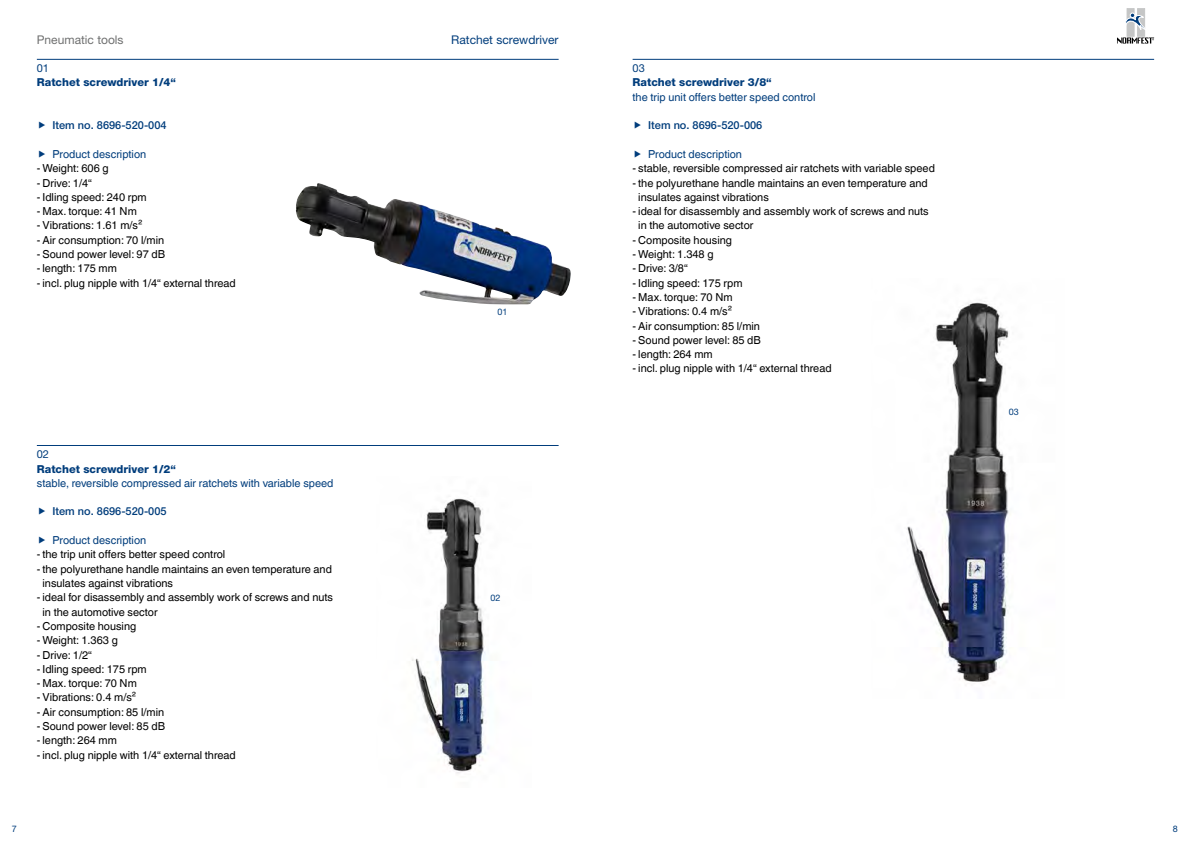
<style>
.page{position:relative;width:1191px;height:842px;background:#fff}
.page>*{position:absolute;margin:0;border:0;box-sizing:border-box;transform-origin:0 0}
.t1{font:12px "Helvetica Neue LT Pro";color:#003d7c}
.t2{font:12px "Helvetica Neue LT Pro";color:#6f7070}
.t3{font:11px/14.3px "Helvetica World";color:#000}
.t4{font:11px "Helvetica World";color:#003d7c}
.t5{font:800 11px "Helvetica Neue LT Pro";color:#003d7c}
.t6{font:500 11px "Helvetica Neue LT Pro";color:#003d7c}
.t7{font:11px "Helvetica Neue LT Pro";color:#003d7c}
.t8{font:9px "Helvetica Neue LT Pro";color:#003d7c}
</style>
<div class="page">
<div style="left:1127px;top:9px;width:7px;height:27px;background:#c5c6c6"></div>
<div style="left:1137px;top:9px;width:7px;height:27px;background:#c5c6c6"></div>
<svg style="left:1117px;top:38px;width:37px;height:6px"></svg>
<svg style="left:1125px;top:13px;width:20px;height:19px"></svg>
<img style="left:907px;top:301px;width:102px;height:381px">
<img style="left:412px;top:498px;width:77px;height:276px">
<img style="left:296px;top:183px;width:275px;height:121px">
<hr style="left:37px;top:59px;width:521px;height:1px;background:#003d7c">
<hr style="left:632px;top:59px;width:522px;height:1px;background:#003d7c">
<hr style="left:37px;top:445px;width:521px;height:1px;background:#003d7c">
<p class="t2" style="left:37px;top:32px;width:88px">Pneumatic tools</p>
<p class="t1" style="left:451px;top:32px;width:109px">Ratchet screwdriver</p>
<p class="t7" style="left:37px;top:62px;width:14px">01</p>
<p class="t5" style="left:37px;top:76px;width:141px">Ratchet screwdriver 1/4“</p>
<p class="t6" style="left:52px;top:119px;width:116px">Item no. 8696-520-004</p>
<p class="t4" style="left:52px;top:148px;width:95px">Product description</p>
<p class="t3" style="left:37px;top:161px;width:73px">- Weight: 606 g</p>
<p class="t3" style="left:37px;top:176px;width:57px">- Drive: 1/4“</p>
<p class="t3" style="left:37px;top:190px;width:111px">- Idling speed: 240 rpm</p>
<p class="t3" style="left:37px;top:204px;width:101px">- Max. torque: 41 Nm</p>
<p class="t3" style="left:37px;top:218px;width:107px">- Vibrations: 1.61 m/s²</p>
<p class="t3" style="left:37px;top:233px;width:129px">- Air consumption: 70 l/min</p>
<p class="t3" style="left:37px;top:247px;width:130px">- Sound power level: 97 dB</p>
<p class="t3" style="left:37px;top:261px;width:82px">- length: 175 mm</p>
<p class="t3" style="left:37px;top:276px;width:200px">- incl. plug nipple with 1/4“ external thread</p>
<p class="t7" style="left:37px;top:448px;width:14px">02</p>
<p class="t5" style="left:37px;top:462px;width:141px">Ratchet screwdriver 1/2“</p>
<p class="t4" style="left:37px;top:477px;width:298px">stable, reversible compressed air ratchets with variable speed</p>
<p class="t6" style="left:52px;top:505px;width:116px">Item no. 8696-520-005</p>
<p class="t4" style="left:52px;top:534px;width:95px">Product description</p>
<p class="t3" style="left:37px;top:547px;width:190px">- the trip unit offers better speed control</p>
<p class="t3" style="left:43px;top:562px;width:291px;text-indent:-6px">- the polyurethane handle maintains an even temperature and insulates against vibrations</p>
<p class="t3" style="left:43px;top:590px;width:292px;text-indent:-6px">- ideal for disassembly and assembly work of screws and nuts in the automotive sector</p>
<p class="t3" style="left:37px;top:619px;width:101px">- Composite housing</p>
<p class="t3" style="left:37px;top:633px;width:82px">- Weight: 1.363 g</p>
<p class="t3" style="left:37px;top:647px;width:57px">- Drive: 1/2“</p>
<p class="t3" style="left:37px;top:662px;width:111px">- Idling speed: 175 rpm</p>
<p class="t3" style="left:37px;top:676px;width:101px">- Max. torque: 70 Nm</p>
<p class="t3" style="left:37px;top:690px;width:101px">- Vibrations: 0.4 m/s²</p>
<p class="t3" style="left:37px;top:705px;width:129px">- Air consumption: 85 l/min</p>
<p class="t3" style="left:37px;top:719px;width:130px">- Sound power level: 85 dB</p>
<p class="t3" style="left:37px;top:733px;width:82px">- length: 264 mm</p>
<p class="t3" style="left:37px;top:748px;width:200px">- incl. plug nipple with 1/4“ external thread</p>
<p class="t8" style="left:497px;top:307px;width:12px">01</p>
<p class="t8" style="left:490px;top:593px;width:12px">02</p>
<p class="t7" style="left:632px;top:62px;width:14px">03</p>
<p class="t5" style="left:632px;top:76px;width:141px">Ratchet screwdriver 3/8“</p>
<p class="t4" style="left:632px;top:90px;width:184px">the trip unit offers better speed control</p>
<p class="t6" style="left:648px;top:119px;width:116px">Item no. 8696-520-006</p>
<p class="t4" style="left:648px;top:148px;width:95px">Product description</p>
<p class="t3" style="left:632px;top:161px;width:304px">- stable, reversible compressed air ratchets with variable speed</p>
<p class="t3" style="left:638px;top:176px;width:291px;text-indent:-6px">- the polyurethane handle maintains an even temperature and insulates against vibrations</p>
<p class="t3" style="left:638px;top:204px;width:292px;text-indent:-6px">- ideal for disassembly and assembly work of screws and nuts in the automotive sector</p>
<p class="t3" style="left:632px;top:233px;width:101px">- Composite housing</p>
<p class="t3" style="left:632px;top:247px;width:82px">- Weight: 1.348 g</p>
<p class="t3" style="left:632px;top:261px;width:57px">- Drive: 3/8“</p>
<p class="t3" style="left:632px;top:276px;width:111px">- Idling speed: 175 rpm</p>
<p class="t3" style="left:632px;top:290px;width:101px">- Max. torque: 70 Nm</p>
<p class="t3" style="left:632px;top:304px;width:101px">- Vibrations: 0.4 m/s²</p>
<p class="t3" style="left:632px;top:319px;width:129px">- Air consumption: 85 l/min</p>
<p class="t3" style="left:632px;top:333px;width:130px">- Sound power level: 85 dB</p>
<p class="t3" style="left:632px;top:347px;width:82px">- length: 264 mm</p>
<p class="t3" style="left:632px;top:361px;width:200px">- incl. plug nipple with 1/4“ external thread</p>
<p class="t8" style="left:1009px;top:407px;width:12px">03</p>
<p class="t8" style="left:12px;top:823px;width:7px">7</p>
<p class="t8" style="left:1173px;top:823px;width:7px">8</p>
</div>
